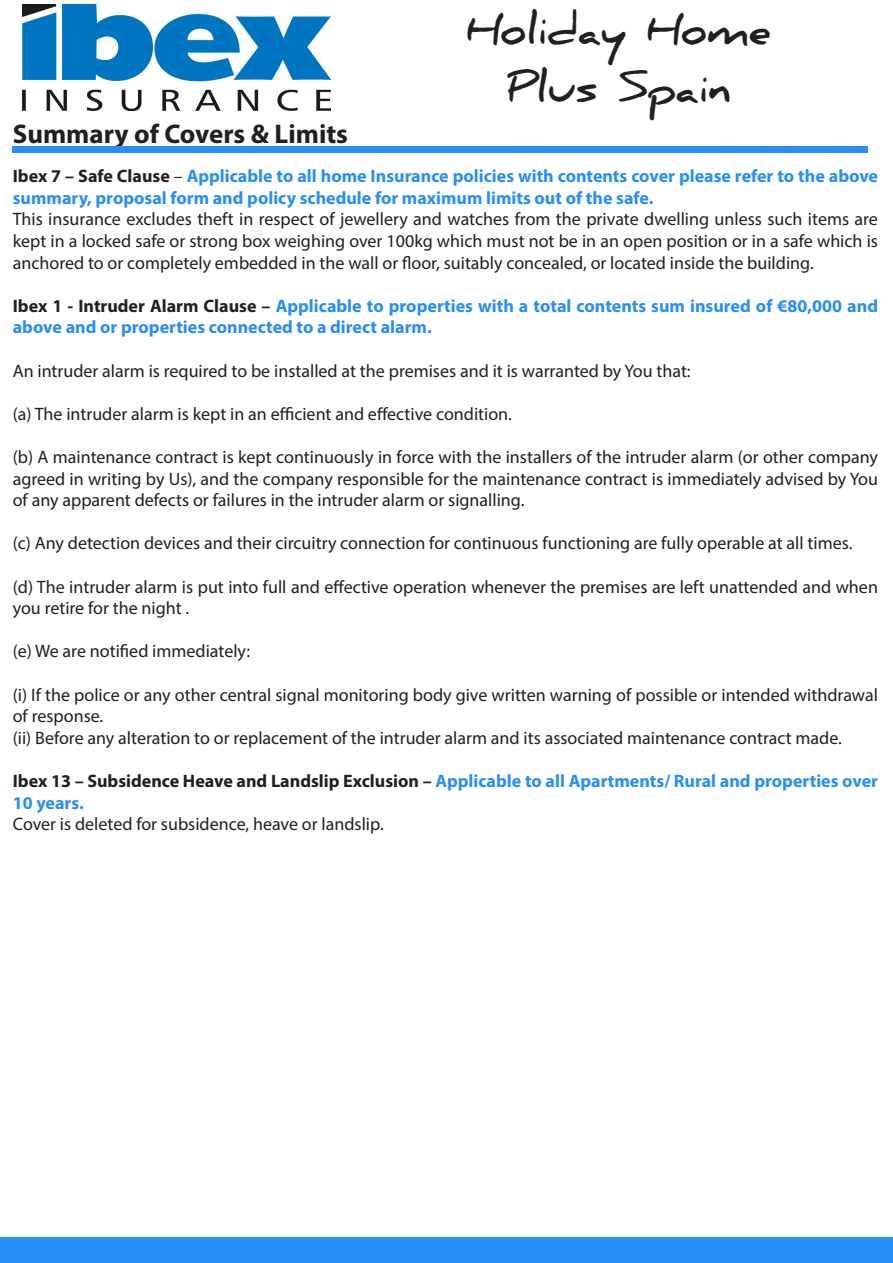
<style>
.page{position:relative;width:893px;height:1263px;background:#fff}
.page>*{position:absolute;margin:0;border:0;box-sizing:border-box;transform-origin:0 0}
.t1{font:700 42px "Daniel";color:#231f20}
.t2{font:700 27px "Myriad Pro";color:#231f20}
.t3{font:18px/21.6px "Myriad Pro";color:#231f20;text-align:justify}
.t4{font:700 18px/21.6px "Myriad Pro";color:#288ef9}
.s1{color:#231f20}
.s2{font-weight:400;color:#231f20}
</style>
<div class="page">
<div style="left:0;top:1237px;width:893px;height:26px;background:#288ef9"></div>
<img style="left:22px;top:4px;width:309px;height:107px">
<div style="left:13px;top:147px;width:855px;height:6px;background:#288ef9"></div>
<p class="t2" style="left:13px;top:116px;width:337px">Summary of Covers &amp; Limits</p>
<p class="t1" style="left:467px;top:5px;width:305px">Holiday Home</p>
<p class="t1" style="left:507px;top:63px;width:226px">Plus Spain</p>
<p class="t4" style="left:13px;top:165px;width:867px"><span class="s1">Ibex 7 – Safe Clause</span> <span class="s2">–</span> Applicable to all home Insurance policies with contents cover please refer to the above summary, proposal form and policy schedule for maximum limits out of the safe.</p>
<p class="t3" style="left:13px;top:208px;width:867px">This insurance excludes theft in respect of jewellery and watches from the private dwelling unless such items are kept in a locked safe or strong box weighing over 100kg which must not be in an open position or in a safe which is anchored to or completely embedded in the wall or floor, suitably concealed, or located inside the building.</p>
<p class="t4" style="left:13px;top:294px;width:867px"><span class="s1">Ibex 1 - Intruder Alarm Clause –</span> Applicable to properties with a total contents sum insured of €80,000 and above and or properties connected to a direct alarm.</p>
<p class="t3" style="left:13px;top:359px;width:679px">An intruder alarm is required to be installed at the premises and it is warranted by You that:</p>
<p class="t3" style="left:13px;top:403px;width:501px">(a) The intruder alarm is kept in an efficient and effective condition.</p>
<p class="t3" style="left:13px;top:446px;width:867px">(b) A maintenance contract is kept continuously in force with the installers of the intruder alarm (or other company agreed in writing by Us), and the company responsible for the maintenance contract is immediately advised by You of any apparent defects or failures in the intruder alarm or signalling.</p>
<p class="t3" style="left:13px;top:532px;width:841px">(c) Any detection devices and their circuitry connection for continuous functioning are fully operable at all times.</p>
<p class="t3" style="left:13px;top:575px;width:867px">(d) The intruder alarm is put into full and effective operation whenever the premises are left unattended and when you retire for the night .</p>
<p class="t3" style="left:13px;top:640px;width:239px">(e) We are notified immediately:</p>
<p class="t3" style="left:13px;top:683px;width:867px">(i) If the police or any other central signal monitoring body give written warning of possible or intended withdrawal of response.</p>
<p class="t3" style="left:13px;top:727px;width:831px">(ii) Before any alteration to or replacement of the intruder alarm and its associated maintenance contract made.</p>
<p class="t4" style="left:13px;top:770px;width:867px"><span class="s1">Ibex 13 – Subsidence Heave and Landslip Exclusion –</span> Applicable to all Apartments/ Rural and properties over<br>10 years.</p>
<p class="t3" style="left:13px;top:813px;width:372px">Cover is deleted for subsidence, heave or landslip.</p>
</div>
